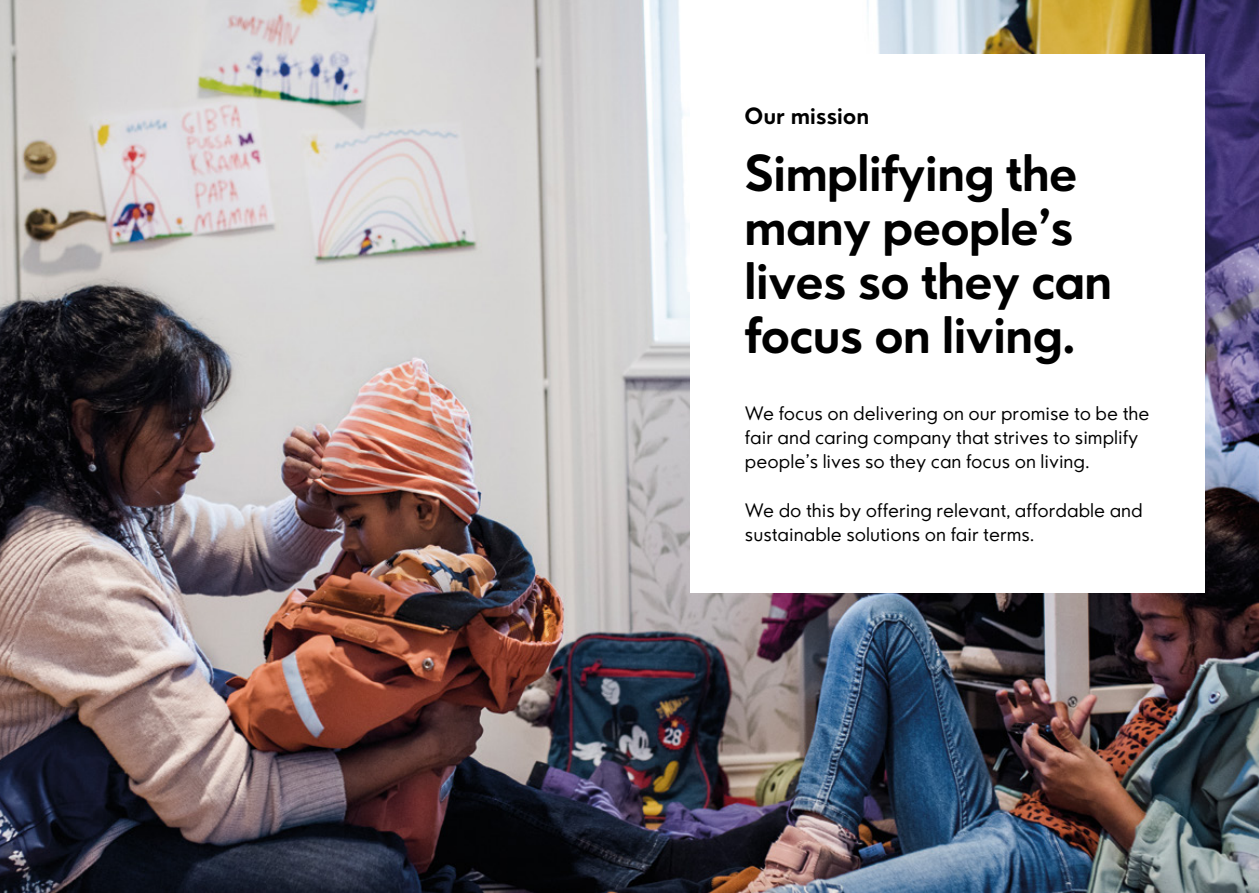
<style>
.page{position:relative;width:1259px;height:893px;background:#fff}
.page>*{position:absolute;margin:0;border:0;box-sizing:border-box;transform-origin:0 0}
.t1{font:700 48px/54px "Ikano Sans";color:#000}
.t2{font:700 21.75px "Ikano Sans";letter-spacing:.015em;color:#000}
.t3{font:18px/24px "Ikano Sans";color:#000}
</style>
<div class="page">
<img style="left:0;top:0;width:1259px;height:893px">
<div style="left:691px;top:54px;width:514px;height:538px;background:#fff"></div>
<p class="t2" style="left:745px;top:102px;width:125px">Our mission</p>
<h1 class="t1" style="left:745px;top:146px;width:368px">Simplifying the many people’s lives so they can focus on living.</h1>
<p class="t3" style="left:745px;top:401px;width:406px">We focus on delivering on our promise to be the fair and caring company that strives to simplify people’s lives so they can focus on living.</p>
<p class="t3" style="left:745px;top:498px;width:399px">We do this by offering relevant, affordable and sustainable solutions on fair terms.</p>
</div>
